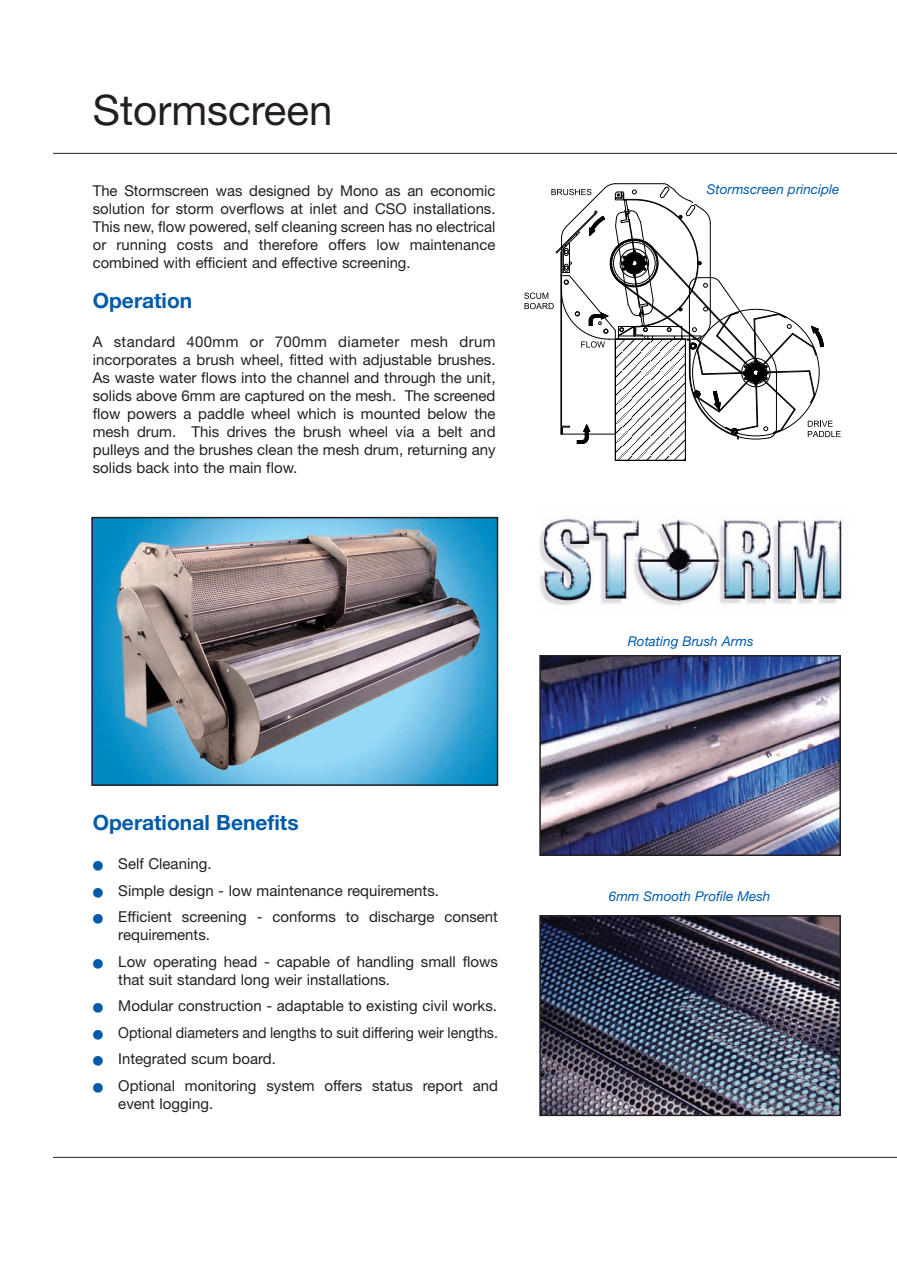
<style>
.page{position:relative;width:897px;height:1267px;background:#fff}
.page>*{position:absolute;margin:0;border:0;box-sizing:border-box;transform-origin:0 0}
.t1{font:42px "Helvetica Neue";color:#231f20}
.t2{font:700 21px "Helvetica Neue";color:#015aaa}
.t3{font:15px/18px "Helvetica Neue";color:#231f20}
.t4{font:15px "Helvetica Neue";color:#231f20;scale:.95 1}
.t5{font:italic 13.5px "Helvetica Neue";color:#015aaa}
.s1{color:#015aaa}
</style>
<div class="page">
<img style="left:94px;top:520px;width:401px;height:263px">
<div style="left:91px;top:517px;width:407px;height:269px;border:2px solid #231f20"></div>
<img style="left:542px;top:658px;width:296px;height:195px">
<div style="left:539px;top:655px;width:302px;height:201px;border:2px solid #231f20"></div>
<img style="left:542px;top:918px;width:296px;height:195px">
<div style="left:539px;top:915px;width:302px;height:201px;border:2px solid #231f20"></div>
<img style="left:539px;top:517px;width:304px;height:89px">
<svg style="left:617px;top:444px;width:67px;height:15px"></svg>
<div style="left:615px;top:339px;width:71px;height:122px;border:1px solid #000"></div>
<svg style="left:524px;top:183px;width:316px;height:261px"></svg>
<hr style="left:53px;top:1157px;width:844px;height:1px;background:#231f20">
<hr style="left:53px;top:153px;width:844px;height:1px;background:#231f20">
<div style="left:693px;top:183px;width:148px;height:21px;background:#fff"></div>
<h1 class="t1" style="left:93px;top:95px;width:241px">Stormscreen</h1>
<p class="t3" style="left:93px;top:183px;width:404px;text-align:justify">The Stormscreen was designed by Mono as an economic solution for storm overflows at inlet and CSO installations.<br>This new, flow powered, self cleaning screen has no electrical or running costs and therefore offers low maintenance combined with efficient and effective screening.</p>
<h2 class="t2" style="left:93px;top:293px;width:101px">Operation</h2>
<p class="t3" style="left:93px;top:334px;width:404px;text-align:justify">A standard 400mm or 700mm diameter mesh drum incorporates a brush wheel, fitted with adjustable brushes.<br>As waste water flows into the channel and through the unit, solids above 6mm are captured on the mesh. The screened flow powers a paddle wheel which is mounted below the mesh drum. This drives the brush wheel via a belt and pulleys and the brushes clean the mesh drum, returning any solids back into the main flow.</p>
<h2 class="t2" style="left:93px;top:815px;width:207px">Operational Benefits</h2>
<p class="t3" style="left:93px;top:856px;width:120px"><span class="s1">●</span> Self Cleaning.</p>
<p class="t3" style="left:93px;top:883px;width:348px"><span class="s1">●</span> Simple design - low maintenance requirements.</p>
<p class="t3" style="left:118px;top:909px;width:381px;text-indent:-26px"><span class="s1">●</span> Efficient screening - conforms to discharge consent requirements.</p>
<p class="t3" style="left:118px;top:954px;width:381px;text-indent:-26px"><span class="s1">●</span> Low operating head - capable of handling small flows that suit standard long weir installations.</p>
<p class="t3" style="left:93px;top:998px;width:406px"><span class="s1">●</span> Modular construction - adaptable to existing civil works.</p>
<p class="t4" style="left:93px;top:1027px;width:428px"><span class="s1">●</span> Optional diameters and lengths to suit differing weir lengths.</p>
<p class="t3" style="left:93px;top:1051px;width:185px"><span class="s1">●</span> Integrated scum board.</p>
<p class="t3" style="left:118px;top:1078px;width:381px;text-indent:-26px"><span class="s1">●</span> Optional monitoring system offers status report and event logging.</p>
<p class="t5" style="left:707px;top:184px;width:134px">Stormscreen principle</p>
<p class="t5" style="left:628px;top:636px;width:127px">Rotating Brush Arms</p>
<p class="t5" style="left:609px;top:892px;width:163px">6mm Smooth Profile Mesh</p>
</div>
